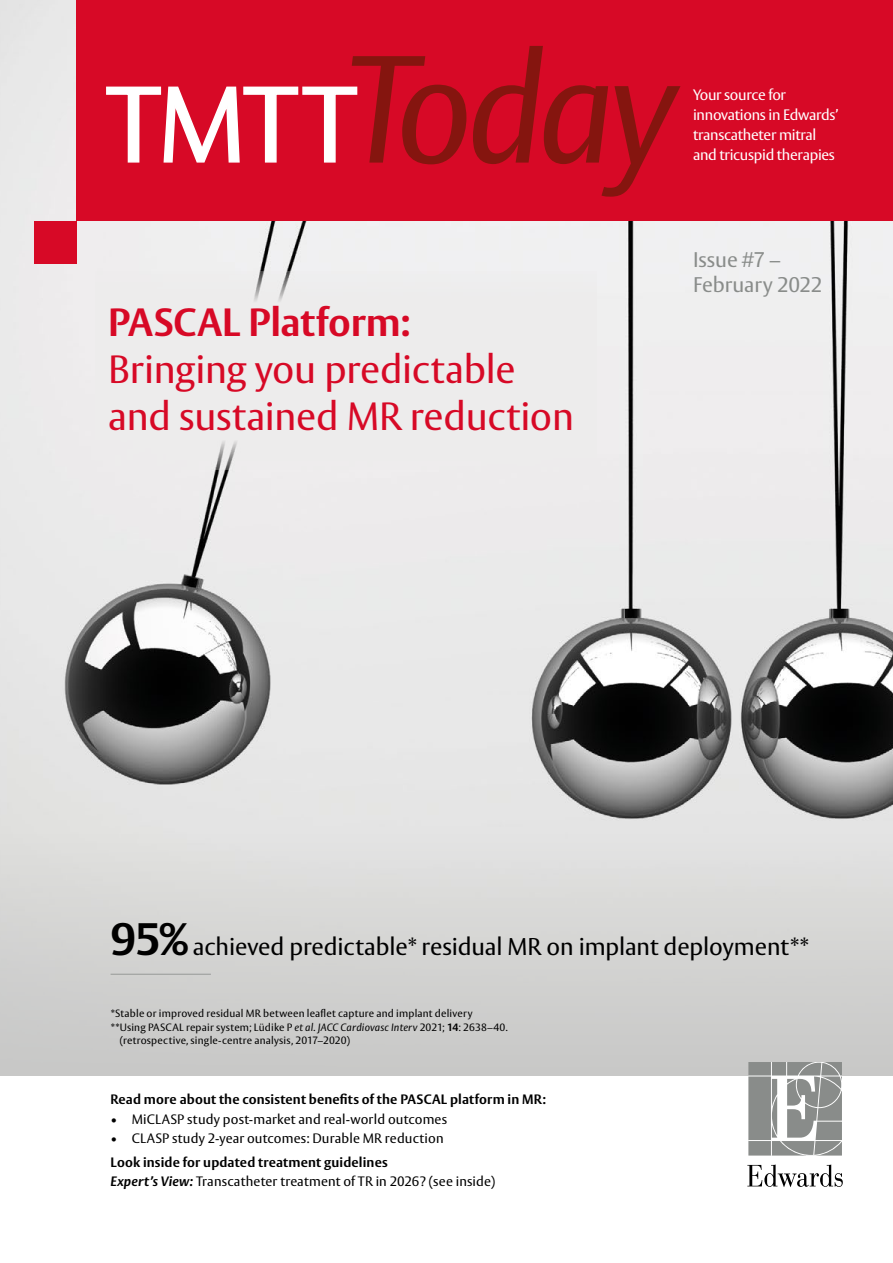
<style>
.page{position:relative;width:893px;height:1263px;background:#fff}
.page>*{position:absolute;margin:0;border:0;box-sizing:border-box;transform-origin:0 0}
.t1{font:italic 150.75px "Vesta Pro";letter-spacing:-.045em;color:#85150f}
.t2{font:39px/46.8px "Vesta Pro";letter-spacing:-.01em;color:#d70926}
.t3{font:700 39px "Vesta Pro";letter-spacing:-.005em;color:#d70926}
.t4{font:24px "Vesta Pro";letter-spacing:-.005em;color:#000}
.t5{font:21px/25.5px "Vesta Pro";letter-spacing:-.005em;color:#898c8a}
.t6{font:15px/20.2px "Vesta Pro";letter-spacing:-.02em;color:#fff}
.t7{font:13.5px/19.5px "Vesta Pro";letter-spacing:.01em;color:#000}
.t8{font:700 13.5px "Vesta Pro";letter-spacing:.01em;color:#000}
.t9{font:10.5px "Vesta Pro";letter-spacing:.02em;color:#000}
.s1{font-style:normal;font-size:105.45px;color:#fff}
.s2{font-weight:700;font-size:45px}
.s3{font-style:italic}
.s4{font-weight:700}
.s5{font-weight:700;font-style:italic}
</style>
<div class="page">
<img style="left:0;top:0;width:893px;height:799px">
<div style="left:34px;top:221px;width:43px;height:43px;background:#d70926"></div>
<div style="left:77px;top:0;width:816px;height:221px;background:#d70926"></div>
<div style="left:0;top:799px;width:893px;height:277px;background:linear-gradient(to bottom,#e0e0df,#c9c9c8)"></div>
<svg style="left:748px;top:1062px;width:94px;height:93px;background:#a0a3a1"></svg>
<svg style="left:747px;top:1164px;width:96px;height:23px"></svg>
<div style="left:95px;top:271px;width:502px;height:110px;background:#edecec"></div>
<div style="left:95px;top:360px;width:502px;height:110px;background:#edecec"></div>
<hr style="left:111px;top:974px;width:100px;height:1px;background:#898c8a">
<h1 class="t1" style="left:107px;top:19px;width:570px"><span class="s1">TMTT</span>Today</h1>
<h3 class="t6" style="left:693px;top:84px;width:147px">Your source for innovations in Edwards’ transcatheter mitral and tricuspid therapies</h3>
<h2 class="t3" style="left:108px;top:299px;width:304px">PASCAL Platform:</h2>
<h2 class="t2" style="left:108px;top:345px;width:467px">Bringing you predictable and sustained MR reduction</h2>
<h3 class="t5" style="left:693px;top:246px;width:131px">Issue #7 –<br>February 2022</h3>
<h3 class="t4" style="left:111px;top:932px;width:700px"><span class="s2">95%</span> achieved predictable* residual MR on implant deployment**</h3>
<p class="t9" style="left:111px;top:1007px;width:363px">*Stable or improved residual MR between leaflet capture and implant delivery</p>
<p class="t9" style="left:111px;top:1021px;width:399px">**Using PASCAL repair system; Lüdike P <span class="s3">et al</span>. <span class="s3">JACC Cardiovasc Interv</span> 2021; <span class="s4">14</span>: 2638–40.</p>
<p class="t9" style="left:120px;top:1034px;width:232px">(retrospective, single-centre analysis, 2017–2020)</p>
<p class="t8" style="left:111px;top:1091px;width:437px">Read more about the consistent benefits of the PASCAL platform in MR:</p>
<p class="t7" style="left:111px;top:1109px;width:338px">• MiCLASP study post-market and real-world outcomes</p>
<p class="t7" style="left:111px;top:1128px;width:335px">• CLASP study 2-year outcomes: Durable MR reduction</p>
<p class="t7" style="left:111px;top:1152px;width:386px"><span class="s4">Look inside for updated treatment guidelines<br></span><span class="s5">Expert’s View:</span> Transcatheter treatment of TR in 2026? (see inside)</p>
</div>
